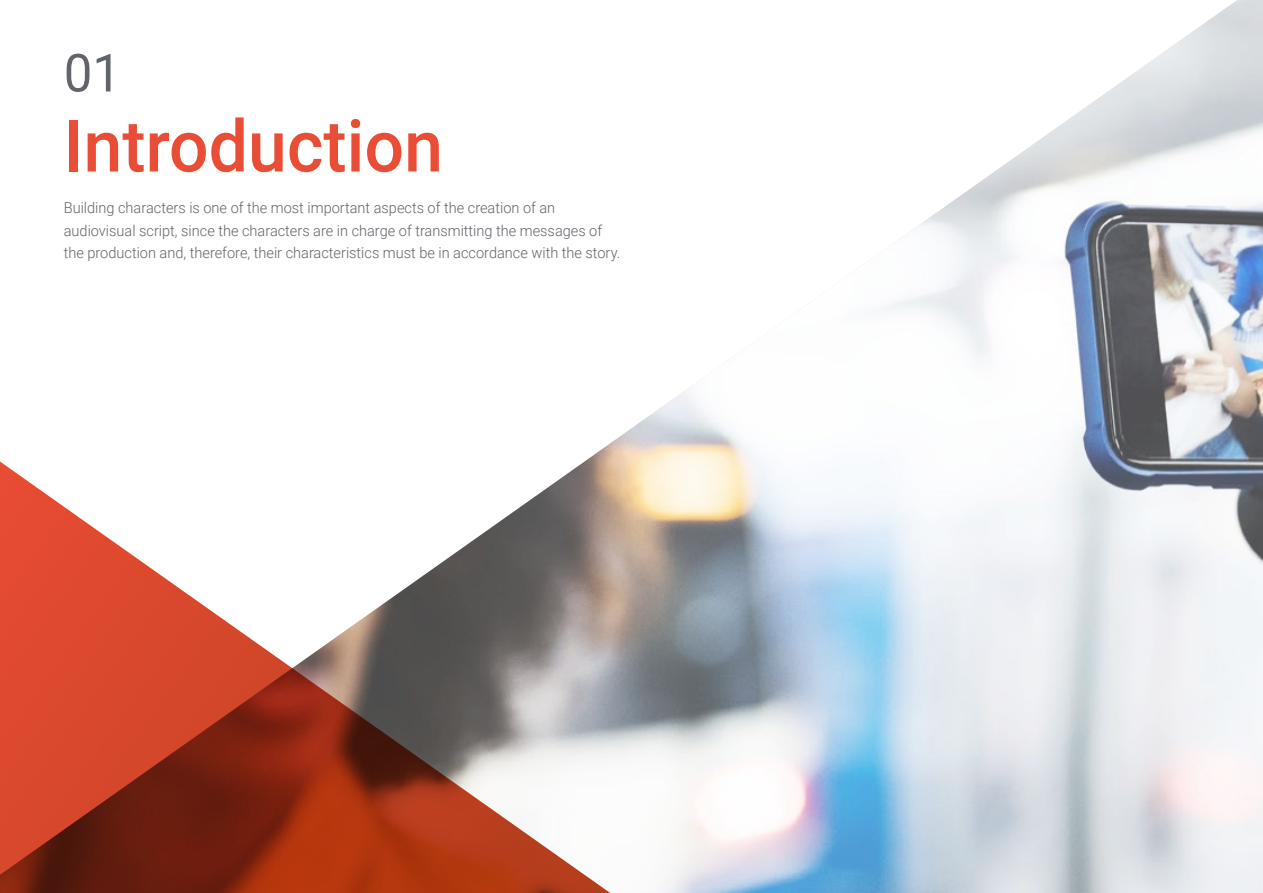
<style>
.page{position:relative;width:1263px;height:893px;background:#fff}
.page>*{position:absolute;margin:0;border:0;box-sizing:border-box;transform-origin:0 0}
.t1{font:500 72px "Roboto";color:#e94d35}
.t2{font:52.5px "Roboto";color:#61646a}
.t3{font:300 15px/22.5px "Roboto";color:#61646a}
</style>
<div class="page">
<img style="left:607px;top:0;width:656px;height:893px">
<svg style="left:0;top:446px;width:640px;height:447px"></svg>
<h2 class="t2" style="left:64px;top:36px;width:59px">01</h2>
<h1 class="t1" style="left:64px;top:95px;width:381px">Introduction</h1>
<p class="t3" style="left:64px;top:196px;width:558px">Building characters is one of the most important aspects of the creation of an audiovisual script, since the characters are in charge of transmitting the messages of the production and, therefore, their characteristics must be in accordance with the story.</p>
</div>
